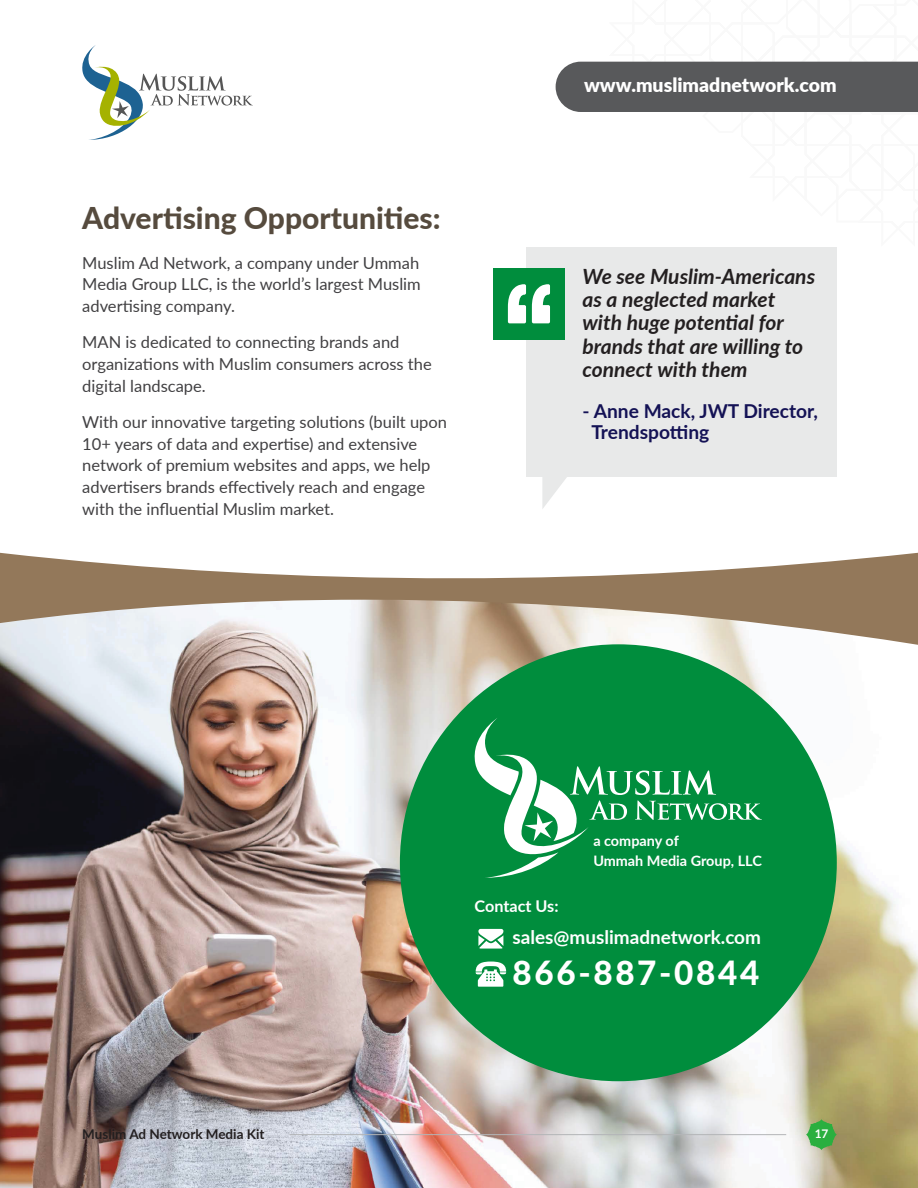
<style>
.page{position:relative;width:918px;height:1188px;background:#fff}
.page>*{position:absolute;margin:0;border:0;box-sizing:border-box;transform-origin:0 0}
.t1{font:800 33.3px "Lato";letter-spacing:.08em;color:#fff}
.t2{font:800 30px "Lato";color:#564b3e}
.t3{font:italic 700 21px/23.4px "Lato";color:#231f20}
.t4{font:900 19.5px "Lato";color:#fff}
.t5{font:700 19.2px/21.3px "Lato";color:#141255}
.t6{font:700 18.9px "Lato";color:#fff}
.t7{font:16.5px/21.6px "Lato";color:#414042}
.t8{font:700 16.2px "Lato";color:#fff}
.t9{font:700 14.4px/20.2px "Lato";color:#fff}
.t10{font:700 13.5px "Lato";color:#231f20}
.t11{font:700 11.85px "Lato";color:#fff}
</style>
<div class="page">
<svg style="left:0;top:553px;width:918px;height:47px;fill:#93785a"></svg>
<img style="left:0;top:600px;width:918px;height:588px">
<div style="left:527px;top:247px;width:310px;height:230px;background:#e8e9e9"></div>
<div style="left:493px;top:268px;width:72px;height:72px;background:#008d3d"></div>
<svg style="left:508px;top:284px;width:42px;height:39px"></svg>
<svg style="left:542px;top:477px;width:25px;height:32px"></svg>
<div style="left:400px;top:644px;width:437px;height:437px;background:#008d3d;border-radius:50%"></div>
<svg style="left:474px;top:718px;width:288px;height:160px"></svg>
<svg style="left:476px;top:962px;width:30px;height:25px"></svg>
<svg style="left:478px;top:929px;width:25px;height:20px"></svg>
<svg style="left:806px;top:1119px;width:31px;height:31px"></svg>
<hr style="left:289px;top:1134px;width:497px;height:1px;background:#b3b5b7">
<svg style="left:82px;top:45px;width:171px;height:95px"></svg>
<div style="left:556px;top:61px;width:362px;height:51px;background:#58595b"></div>
<h2 class="t2" style="left:82px;top:196px;width:360px">Advertising Opportunities:</h2>
<p class="t7" style="left:82px;top:251px;width:340px;text-align:justify">Muslim Ad Network, a company under Ummah Media Group LLC, is the world’s largest Muslim advertising company.</p>
<p class="t7" style="left:82px;top:331px;width:351px">MAN is dedicated to connecting brands and organizations with Muslim consumers across the digital landscape.</p>
<p class="t7" style="left:82px;top:411px;width:366px">With our innovative targeting solutions (built upon 10+ years of data and expertise) and extensive network of premium websites and apps, we help advertisers brands effectively reach and engage with the influential Muslim market.</p>
<p class="t4" style="left:584px;top:71px;width:254px">www.muslimadnetwork.com</p>
<p class="t3" style="left:582px;top:263px;width:234px">We see Muslim-Americans as a neglected market with huge potential for brands that are willing to connect with them</p>
<p class="t5" style="left:591px;top:400px;width:228px;text-indent:-9px">- Anne Mack, JWT Director,<br>Trendspotting</p>
<p class="t9" style="left:593px;top:830px;width:170px">a company of<br>Ummah Media Group, LLC</p>
<p class="t8" style="left:475px;top:894px;width:85px">Contact Us:</p>
<p class="t6" style="left:513px;top:923px;width:250px">sales@muslimadnetwork.com</p>
<h1 class="t1" style="left:513px;top:949px;width:248px">866-887-0844</h1>
<p class="t10" style="left:82px;top:1124px;width:184px">Muslim Ad Network Media Kit</p>
<p class="t11" style="left:815px;top:1125px;width:15px">17</p>
</div>
